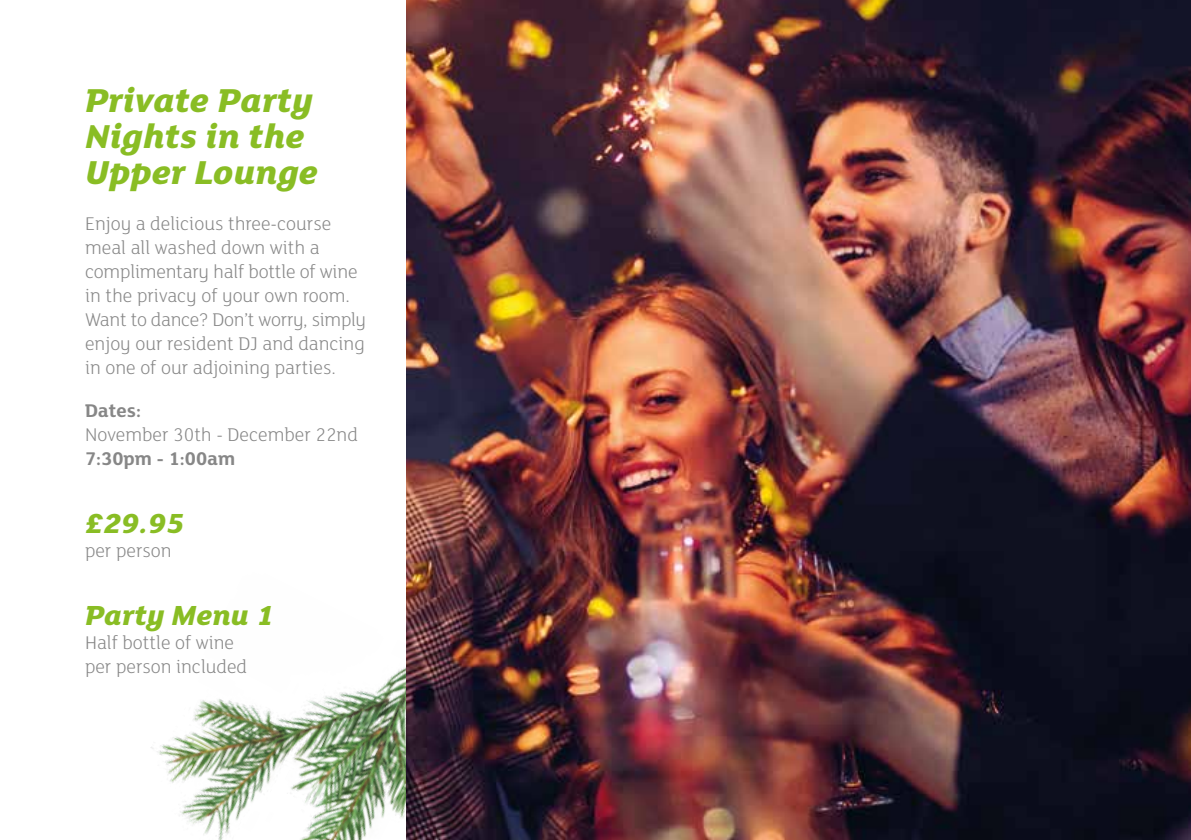
<style>
.page{position:relative;width:1191px;height:840px;background:#fff}
.page>*{position:absolute;margin:0;border:0;box-sizing:border-box;transform-origin:0 0}
.t1{font:italic 800 36px/36px "FS Lola";color:#89bd24}
.t2{font:italic 800 30px "FS Lola";color:#89bd24}
.t3{font:300 20px/24px "FS Lola";color:#878787}
.t4{font:700 20px "FS Lola";color:#878787}
</style>
<div class="page">
<img style="left:151px;top:561px;width:256px;height:278px">
<img style="left:407px;top:0;width:784px;height:839px">
<h1 class="t1" style="left:85px;top:80px;width:234px">Private Party<br>Nights in the<br>Upper Lounge</h1>
<p class="t3" style="left:85px;top:211px;width:282px">Enjoy a delicious three-course meal all washed down with a complimentary half bottle of wine in the privacy of your own room.<br>Want to dance? Don’t worry, simply enjoy our resident DJ and dancing in one of our adjoining parties.</p>
<p class="t4" style="left:85px;top:396px;width:57px">Dates:</p>
<p class="t3" style="left:85px;top:421px;width:274px">November 30th - December 22nd</p>
<p class="t4" style="left:85px;top:444px;width:152px">7:30pm - 1:00am</p>
<h2 class="t2" style="left:85px;top:502px;width:101px">£29.95</h2>
<p class="t3" style="left:85px;top:537px;width:88px">per person</p>
<h2 class="t2" style="left:85px;top:594px;width:190px">Party Menu 1</h2>
<p class="t3" style="left:85px;top:629px;width:164px">Half bottle of wine per person included</p>
</div>
